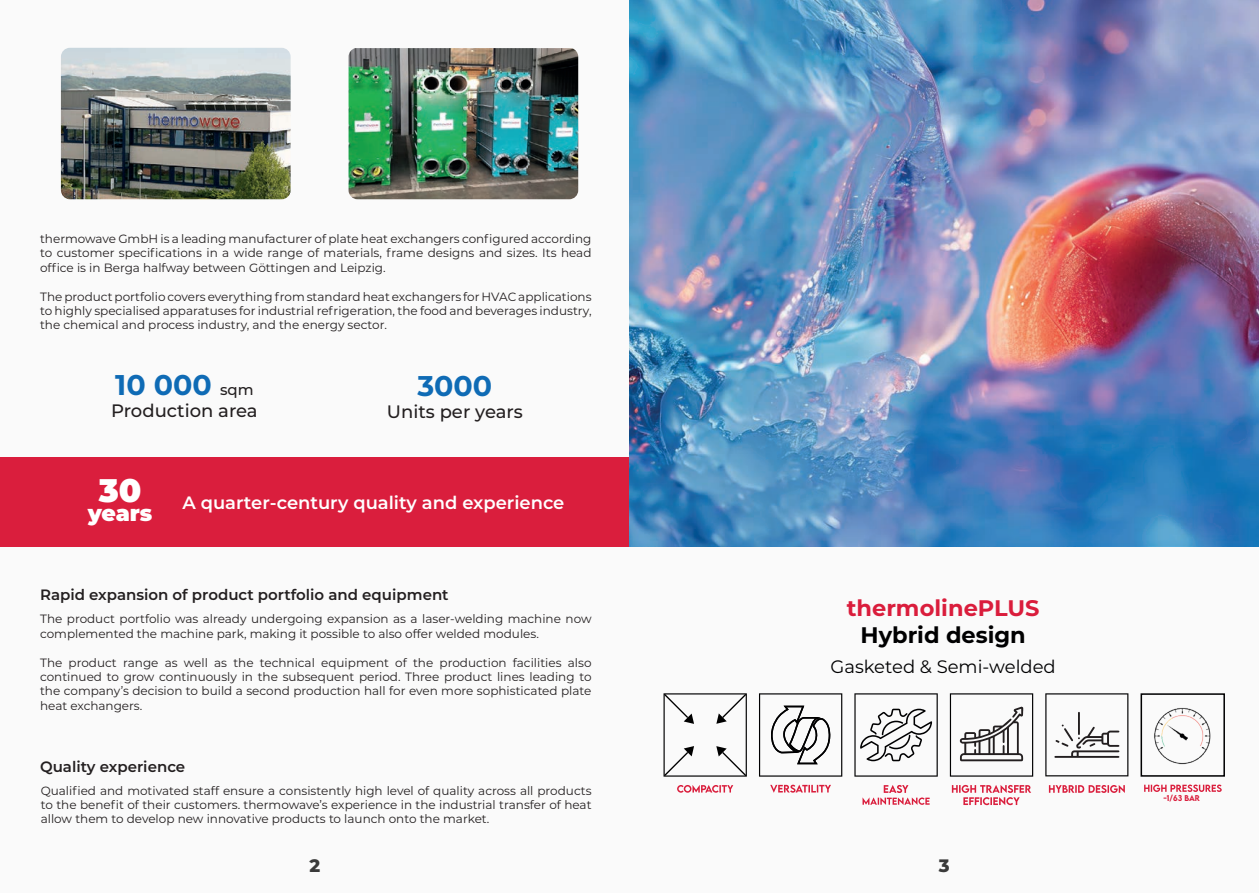
<style>
.page{position:relative;width:1259px;height:893px;background:#fafafa}
.page>*{position:absolute;margin:0;border:0;box-sizing:border-box;transform-origin:0 0}
.t1{font:900 32.7px "Montserrat";color:#fff}
.t2{font:700 28.5px "Montserrat";color:#0f6bb5}
.t3{font:700 22.5px "Montserrat";color:#da1d3c}
.t4{font:700 22.5px "Montserrat";color:#000001}
.t5{font:900 22.05px "Montserrat";letter-spacing:-.01em;color:#fff}
.t6{font:500 18px "Montserrat";color:#231f20}
.t7{font:18px "Montserrat";color:#000001}
.t8{font:800 18px "Montserrat";color:#000001}
.t9{font:600 17.85px "Montserrat";color:#fff}
.t10{font:600 15px "Montserrat";color:#231f20}
.t11{font:12px/14.4px "Montserrat";color:#231f20;text-align:justify}
.t12{font:500 7.5px "LEMONMILK";color:#da1d3c}
.s1{font-weight:500;font-size:15px;color:#231f20}
</style>
<div class="page">
<img style="left:61px;top:48px;width:230px;height:151px">
<img style="left:348px;top:48px;width:230px;height:151px">
<div style="left:0;top:457px;width:629px;height:89px;background:#da1e3d"></div>
<img style="left:629px;top:0;width:630px;height:546px">
<svg style="left:854px;top:693px;width:83px;height:84px"></svg>
<svg style="left:677px;top:785px;width:56px;height:8px"></svg>
<svg style="left:862px;top:785px;width:67px;height:20px"></svg>
<svg style="left:759px;top:693px;width:83px;height:84px"></svg>
<svg style="left:950px;top:693px;width:83px;height:84px"></svg>
<svg style="left:770px;top:785px;width:61px;height:8px"></svg>
<svg style="left:952px;top:785px;width:79px;height:20px"></svg>
<svg style="left:663px;top:693px;width:84px;height:84px"></svg>
<svg style="left:1045px;top:693px;width:83px;height:83px"></svg>
<svg style="left:1049px;top:785px;width:76px;height:8px"></svg>
<svg style="left:1144px;top:784px;width:77px;height:8px"></svg>
<div style="left:1140px;top:693px;width:85px;height:84px;border:2px solid #000001"></div>
<img style="left:1154px;top:708px;width:57px;height:57px">
<p class="t11" style="left:40px;top:231px;width:553px">thermowave GmbH is a leading manufacturer of plate heat exchangers configured according to customer specifications in a wide range of materials, frame designs and sizes. Its head office is in Berga halfway between Göttingen and Leipzig.</p>
<p class="t11" style="left:40px;top:289px;width:553px">The product portfolio covers everything from standard heat exchangers for HVAC applications to highly specialised apparatuses for industrial refrigeration, the food and beverages industry, the chemical and process industry, and the energy sector.</p>
<h2 class="t2" style="left:115px;top:364px;width:140px">10 000 <span class="s1">sqm</span></h2>
<h3 class="t6" style="left:111px;top:398px;width:148px">Production area</h3>
<h2 class="t2" style="left:417px;top:365px;width:76px">3000</h2>
<h3 class="t6" style="left:387px;top:399px;width:137px">Units per years</h3>
<h1 class="t1" style="left:99px;top:466px;width:44px">30</h1>
<h3 class="t5" style="left:88px;top:497px;width:66px">years</h3>
<h3 class="t9" style="left:182px;top:490px;width:383px">A quarter-century quality and experience</h3>
<p class="t10" style="left:40px;top:584px;width:410px">Rapid expansion of product portfolio and equipment</p>
<p class="t11" style="left:40px;top:612px;width:553px">The product portfolio was already undergoing expansion as a laser-welding machine now complemented the machine park, making it possible to also offer welded modules.</p>
<p class="t11" style="left:40px;top:655px;width:553px">The product range as well as the technical equipment of the production facilities also continued to grow continuously in the subsequent period. Three product lines leading to the company’s decision to build a second production hall for even more sophisticated plate heat exchangers.</p>
<p class="t10" style="left:40px;top:756px;width:147px">Quality experience</p>
<p class="t11" style="left:41px;top:783px;width:552px">Qualified and motivated staff ensure a consistently high level of quality across all products to the benefit of their customers. thermowave’s experience in the industrial transfer of heat allow them to develop new innovative products to launch onto the market.</p>
<h3 class="t3" style="left:846px;top:591px;width:194px">thermolinePLUS</h3>
<h3 class="t4" style="left:860px;top:618px;width:167px">Hybrid design</h3>
<h3 class="t7" style="left:830px;top:654px;width:227px">Gasketed &amp; Semi-welded</h3>
<h3 class="t8" style="left:309px;top:852px;width:12px">2</h3>
<h3 class="t8" style="left:939px;top:852px;width:12px">3</h3>
<p class="t12" style="left:1163px;top:793px;width:38px">-1/63 bar</p>
</div>
